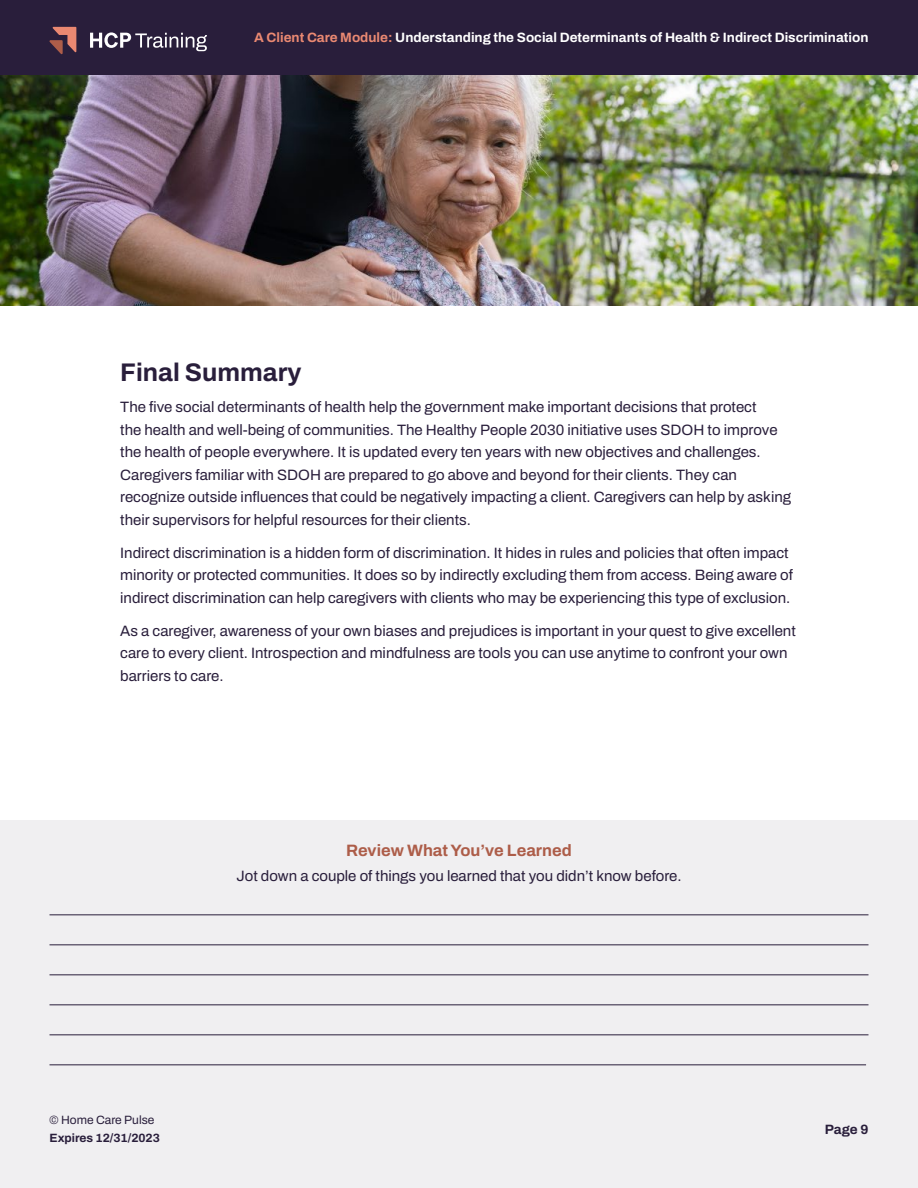
<style>
.page{position:relative;width:918px;height:1188px;background:#fff}
.page>*{position:absolute;margin:0;border:0;box-sizing:border-box;transform-origin:0 0}
.t1{font:700 25.5px "Archivo";color:#291e3b}
.t2{font:700 16.5px "Archivo";color:#ad5d49}
.t3{font:600 15px/22.5px "Archivo";color:#291e3b}
.t4{font:700 13.5px "Archivo";color:#fff}
.t5{font:700 13.5px "Archivo";color:#291e3b}
.t6{font:700 12px "Archivo";color:#291e3b}
.t7{font:600 12px "Archivo";color:#291e3b}
.s1{color:#ea8972}
</style>
<div class="page">
<div style="left:0;top:820px;width:918px;height:368px;background:#f0eff1"></div>
<hr style="left:50px;top:915px;width:818px;height:1px;background:#291e3b">
<hr style="left:50px;top:945px;width:818px;height:1px;background:#291e3b">
<hr style="left:50px;top:975px;width:818px;height:1px;background:#291e3b">
<hr style="left:50px;top:1005px;width:818px;height:1px;background:#291e3b">
<hr style="left:50px;top:1035px;width:818px;height:1px;background:#291e3b">
<hr style="left:50px;top:1065px;width:816px;height:1px;background:#291e3b">
<img style="left:0;top:75px;width:918px;height:231px">
<div style="left:0;top:0;width:918px;height:75px;background:#291e3b"></div>
<svg style="left:50px;top:27px;width:26px;height:27px"></svg>
<svg style="left:90px;top:32px;width:117px;height:19px"></svg>
<p class="t4" style="left:254px;top:27px;width:616px"><span class="s1">A Client Care Module:</span> Understanding the Social Determinants of Health &amp; Indirect Discrimination</p>
<h1 class="t1" style="left:120px;top:353px;width:183px">Final Summary</h1>
<p class="t3" style="left:120px;top:396px;width:672px">The five social determinants of health help the government make important decisions that protect<br>the health and well-being of communities. The Healthy People 2030 initiative uses SDOH to improve the health of people everywhere. It is updated every ten years with new objectives and challenges.<br>Caregivers familiar with SDOH are prepared to go above and beyond for their clients. They can recognize outside influences that could be negatively impacting a client. Caregivers can help by asking their supervisors for helpful resources for their clients.</p>
<p class="t3" style="left:120px;top:541px;width:674px">Indirect discrimination is a hidden form of discrimination. It hides in rules and policies that often impact minority or protected communities. It does so by indirectly excluding them from access. Being aware of indirect discrimination can help caregivers with clients who may be experiencing this type of exclusion.</p>
<p class="t3" style="left:120px;top:619px;width:677px">As a caregiver, awareness of your own biases and prejudices is important in your quest to give excellent care to every client. Introspection and mindfulness are tools you can use anytime to confront your own barriers to care.</p>
<p class="t2" style="left:346px;top:838px;width:227px">Review What You’ve Learned</p>
<p class="t3" style="left:236px;top:865px;width:447px">Jot down a couple of things you learned that you didn’t know before.</p>
<p class="t7" style="left:50px;top:1111px;width:106px">© Home Care Pulse</p>
<p class="t6" style="left:50px;top:1129px;width:112px">Expires 12/31/2023</p>
<p class="t5" style="left:825px;top:1119px;width:45px">Page 9</p>
</div>
